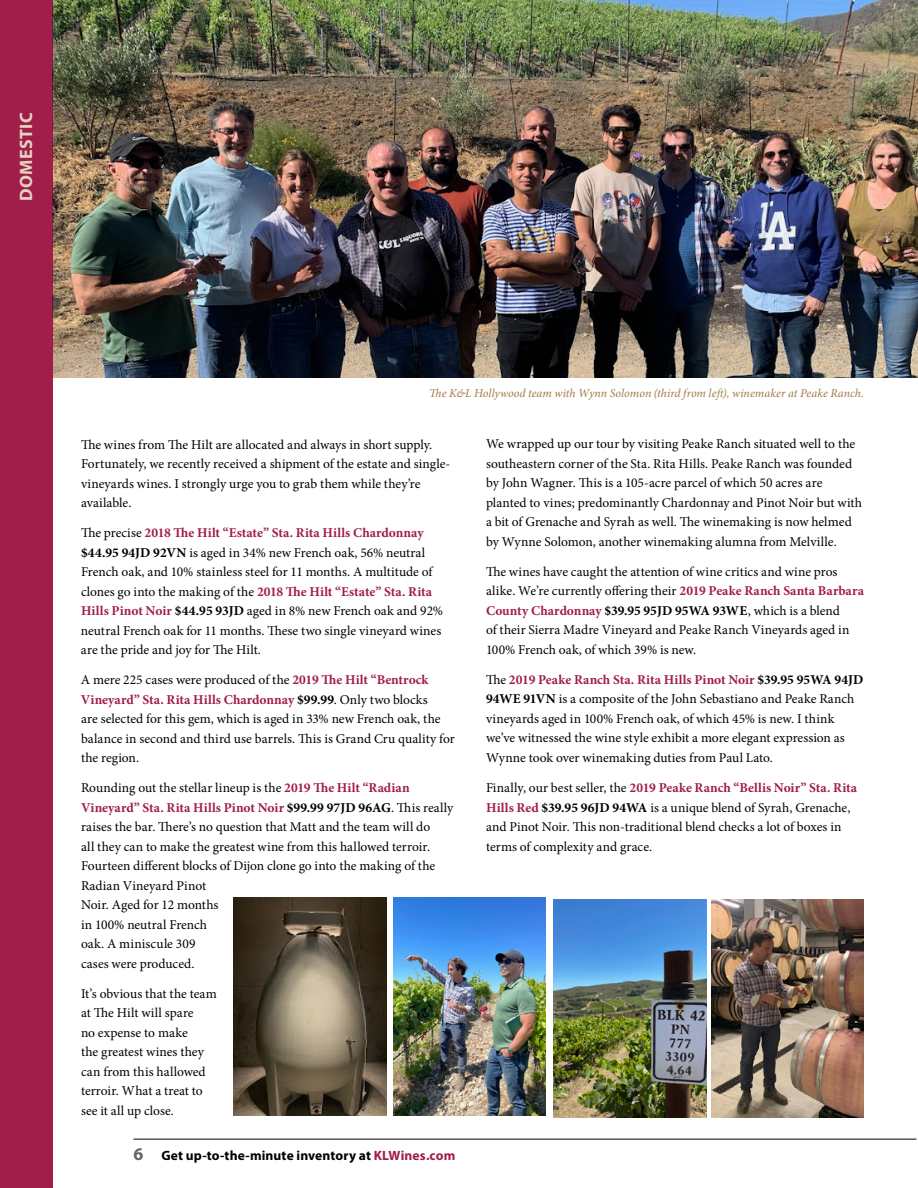
<style>
.page{position:relative;width:918px;height:1188px;background:#fff}
.page>*{position:absolute;margin:0;border:0;box-sizing:border-box;transform-origin:0 0}
.t1{font:700 18px "Myriad Pro";letter-spacing:.02em;color:#e4d2bf}
.t2{font:13.5px/19.5px "Minion Pro";color:#000}
.t3{font:700 13.5px "Myriad Pro";letter-spacing:.01em;color:#000}
.t4{font:italic 12px "Minion Pro";color:#a07b46}
.s1{font-weight:700;color:#a11d4a}
.s2{font-weight:700}
.s3{font-size:18px;color:#636466}
.s4{color:#a11d4a}
</style>
<div class="page">
<hr style="left:134px;top:1139px;width:782px;height:1px;background:#000">
<div style="left:0;top:0;width:52px;height:1188px;background:#a11d4a"></div>
<img style="left:712px;top:899px;width:152px;height:219px">
<img style="left:554px;top:899px;width:152px;height:219px">
<img style="left:52px;top:0;width:866px;height:378px">
<img style="left:394px;top:897px;width:152px;height:219px">
<img style="left:234px;top:898px;width:152px;height:218px">
<h1 class="t1" style="left:14px;top:201px;width:89px;rotate:-90deg">DOMESTIC</h1>
<p class="t4" style="left:429px;top:385px;width:436px">The K&amp;L Hollywood team with Wynn Solomon (third from left), winemaker at Peake Ranch.</p>
<p class="t2" style="left:81px;top:435px;width:371px">The wines from The Hilt are allocated and always in short supply.<br>Fortunately, we recently received a shipment of the estate and single&shy;vineyards wines. I strongly urge you to grab them while they’re available.</p>
<p class="t2" style="left:81px;top:523px;width:364px">The precise <span class="s1">2018 The Hilt “Estate” Sta. Rita Hills Chardonnay </span><span class="s2">$44.95 94JD 92VN</span> is aged in 34% new French oak, 56% neutral French oak, and 10% stainless steel for 11 months. A multitude of clones go into the making of the <span class="s1">2018 The Hilt “Estate” Sta. Rita Hills Pinot Noir</span> <span class="s2">$44.95 93JD</span> aged in 8% new French oak and 92% neutral French oak for 11 months. These two single vineyard wines are the pride and joy for The Hilt.</p>
<p class="t2" style="left:81px;top:670px;width:375px">A mere 225 cases were produced of the <span class="s1">2019 The Hilt “Bentrock Vineyard” Sta. Rita Hills Chardonnay</span> <span class="s2">$99.99</span>. Only two blocks<br>are selected for this gem, which is aged in 33% new French oak, the balance in second and third use barrels. This is Grand Cru quality for the region.</p>
<p class="t2" style="left:81px;top:778px;width:374px">Rounding out the stellar lineup is the <span class="s1">2019 The Hilt “Radian Vineyard” Sta. Rita Hills Pinot Noir</span> <span class="s2">$99.99 97JD 96AG</span>. This really raises the bar. There’s no question that Matt and the team will do<br>all they can to make the greatest wine from this hallowed terroir.<br>Fourteen different blocks of Dijon clone go into the making of the Radian Vineyard Pinot<br>Noir. Aged for 12 months<br>in 100% neutral French<br>oak. A miniscule 309<br>cases were produced.</p>
<p class="t2" style="left:81px;top:984px;width:137px">It’s obvious that the team at The Hilt will spare<br>no expense to make<br>the greatest wines they can from this hallowed terroir. What a treat to see it all up close.</p>
<p class="t2" style="left:486px;top:434px;width:378px">We wrapped up our tour by visiting Peake Ranch situated well to the southeastern corner of the Sta. Rita Hills. Peake Ranch was founded by John Wagner. This is a 105-acre parcel of which 50 acres are planted to vines; predominantly Chardonnay and Pinot Noir but with a bit of Grenache and Syrah as well. The winemaking is now helmed by Wynne Solomon, another winemaking alumna from Melville.</p>
<p class="t2" style="left:486px;top:562px;width:380px">The wines have caught the attention of wine critics and wine pros alike. We’re currently offering their <span class="s1">2019 Peake Ranch Santa Barbara County Chardonnay</span> <span class="s2">$39.95 95JD 95WA 93WE</span>, which is a blend<br>of their Sierra Madre Vineyard and Peake Ranch Vineyards aged in 100% French oak, of which 39% is new.</p>
<p class="t2" style="left:486px;top:670px;width:379px">The <span class="s1">2019 Peake Ranch Sta. Rita Hills Pinot Noir</span> <span class="s2">$39.95 95WA 94JD 94WE 91VN</span> is a composite of the John Sebastiano and Peake Ranch vineyards aged in 100% French oak, of which 45% is new. I think we’ve witnessed the wine style exhibit a more elegant expression as Wynne took over winemaking duties from Paul Lato.</p>
<p class="t2" style="left:486px;top:778px;width:373px">Finally, our best seller, the <span class="s1">2019 Peake Ranch “Bellis Noir” Sta. Rita Hills Red</span> <span class="s2">$39.95 96JD 94WA</span> is a unique blend of Syrah, Grenache, and Pinot Noir. This non-traditional blend checks a lot of boxes in terms of complexity and grace.</p>
<p class="t3" style="left:134px;top:1146px;width:323px"><span class="s3">6</span> Get up-to-the-minute inventory at <span class="s4">KLWines.com</span></p>
</div>
